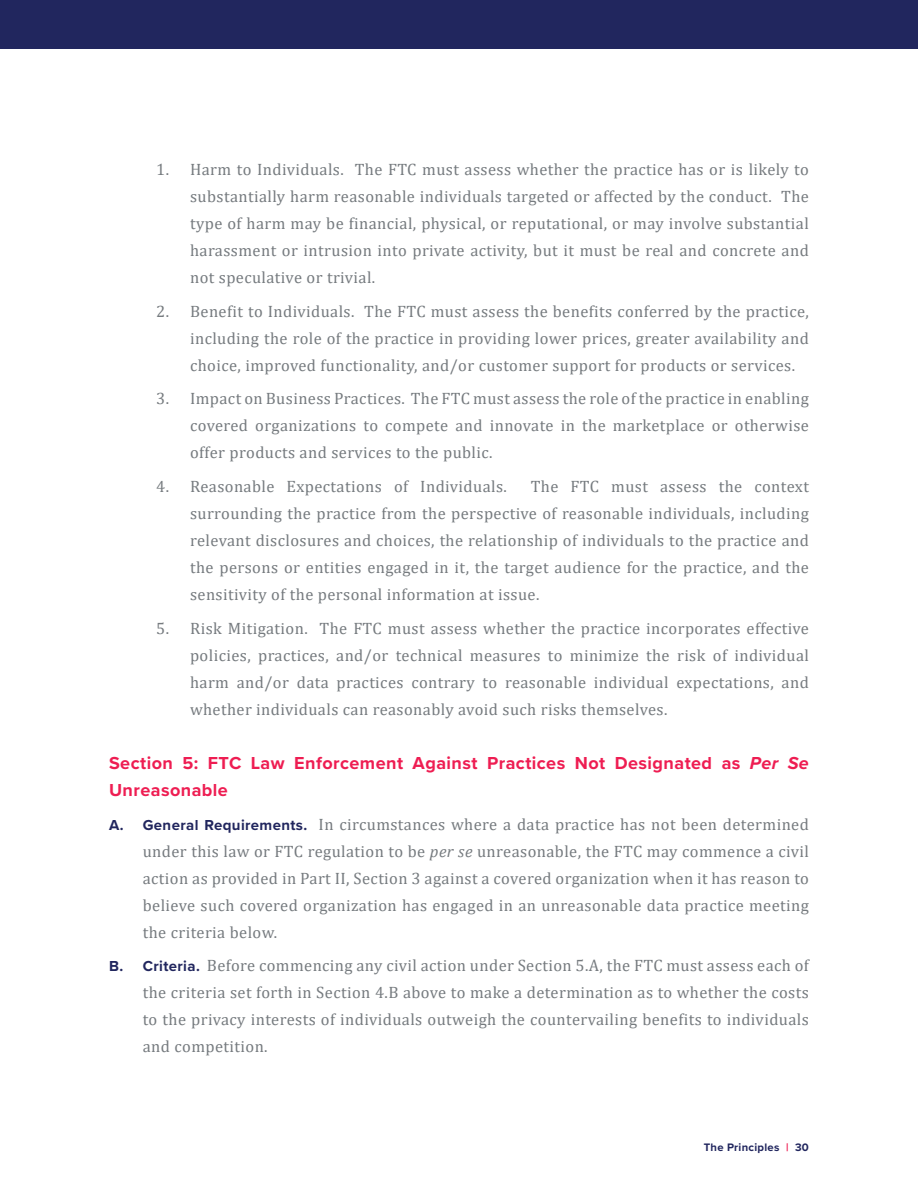
<style>
.page{position:relative;width:918px;height:1188px;background:#fff}
.page>*{position:absolute;margin:0;border:0;box-sizing:border-box;transform-origin:0 0}
.t1{font:700 18px/27px "Proxima Nova";letter-spacing:.025em;color:#ee1d52}
.t2{font:16.5px/27px "Cambria";letter-spacing:.025em;color:#767b7f;text-align:justify}
.t3{font:700 11.25px "Proxima Nova";letter-spacing:.025em;color:#21265e}
.s1{font-style:italic}
.s2{font-family:"Proxima Nova";font-weight:700;font-size:15px;color:#21265e}
.s3{color:#ee1d52}
</style>
<div class="page">
<div style="left:0;top:0;width:918px;height:49px;background:#21265e"></div>
<p class="t2" style="left:190px;top:156px;width:620px;text-indent:-34px">1. Harm to Individuals. The FTC must assess whether the practice has or is likely to substantially harm reasonable individuals targeted or affected by the conduct. The type of harm may be financial, physical, or reputational, or may involve substantial harassment or intrusion into private activity, but it must be real and concrete and not speculative or trivial.</p>
<p class="t2" style="left:190px;top:297px;width:620px;text-indent:-34px">2. Benefit to Individuals. The FTC must assess the benefits conferred by the practice, including the role of the practice in providing lower prices, greater availability and choice, improved functionality, and/or customer support for products or services.</p>
<p class="t2" style="left:190px;top:385px;width:620px;text-indent:-34px">3. Impact on Business Practices. The FTC must assess the role of the practice in enabling covered organizations to compete and innovate in the marketplace or otherwise offer products and services to the public.</p>
<p class="t2" style="left:156px;top:473px;width:352px">4. Reasonable Expectations of Individuals.</p>
<p class="t2" style="left:190px;top:473px;width:620px;text-indent:341px">The FTC must assess the context surrounding the practice from the perspective of reasonable individuals, including relevant disclosures and choices, the relationship of individuals to the practice and the persons or entities engaged in it, the target audience for the practice, and the sensitivity of the personal information at issue.</p>
<p class="t2" style="left:190px;top:615px;width:620px;text-indent:-34px">5. Risk Mitigation. The FTC must assess whether the practice incorporates effective policies, practices, and/or technical measures to minimize the risk of individual harm and/or data practices contrary to reasonable individual expectations, and whether individuals can reasonably avoid such risks themselves.</p>
<p class="t1" style="left:109px;top:749px;width:701px">Section 5: FTC Law Enforcement Against Practices Not Designated as <span class="s1">Per Se<br></span>Unreasonable</p>
<p class="t2" style="left:143px;top:810px;width:668px;text-indent:-34px"><span class="s2">A. General Requirements.</span> In circumstances where a data practice has not been determined under this law or FTC regulation to be <span class="s1">per se</span> unreasonable, the FTC may commence a civil action as provided in Part II, Section 3 against a covered organization when it has reason to believe such covered organization has engaged in an unreasonable data practice meeting the criteria below.</p>
<p class="t2" style="left:143px;top:952px;width:668px;text-indent:-34px"><span class="s2">B. Criteria.</span> Before commencing any civil action under Section 5.A, the FTC must assess each of the criteria set forth in Section 4.B above to make a determination as to whether the costs to the privacy interests of individuals outweigh the countervailing benefits to individuals and competition.</p>
<p class="t3" style="left:704px;top:1138px;width:107px">The Principles <span class="s3">|</span> 30</p>
</div>
